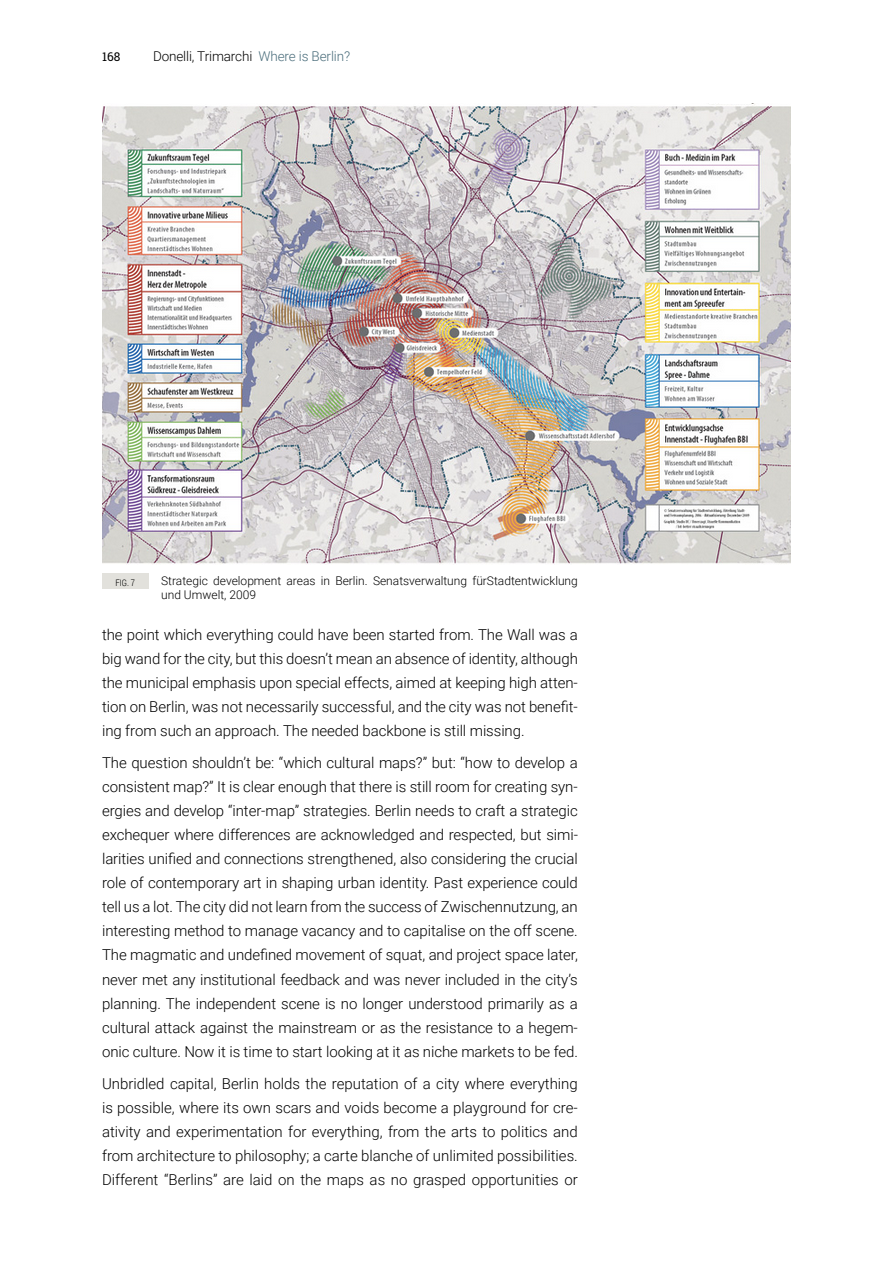
<style>
.page{position:relative;width:893px;height:1263px;background:#fff}
.page>*{position:absolute;margin:0;border:0;box-sizing:border-box;transform-origin:0 0}
.t1{font:300 15px/24px "Roboto";letter-spacing:-.005em;color:#000;text-align:justify}
.t2{font:300 13.5px "Roboto";letter-spacing:-.01em;color:#000}
.t3{font:300 12px/13.5px "Roboto";color:#000}
.t4{font:12px "Roboto Slab";color:#000}
.t5{font:300 9px "Roboto Condensed";color:#000}
.s1{color:#4a6d7b}
</style>
<div class="page">
<img style="left:102px;top:103px;width:689px;height:461px">
<div style="left:102px;top:573px;width:46px;height:16px;background:#e2e1dc"></div>
<p class="t4" style="left:102px;top:48px;width:20px">168</p>
<p class="t2" style="left:153px;top:46px;width:199px">Donelli, Trimarchi <span class="s1">Where is Berlin?</span></p>
<p class="t5" style="left:115px;top:576px;width:21px">FIG. 7</p>
<p class="t3" style="left:161px;top:574px;width:418px">Strategic development areas in Berlin. Senatsverwaltung fürStadtentwicklung und Umwelt, 2009</p>
<p class="t1" style="left:102px;top:622px;width:477px">the point which everything could have been started from. The Wall was a big wand for the city, but this doesn’t mean an absence of identity, although the municipal emphasis upon special effects, aimed at keeping high atten&shy;tion on Berlin, was not necessarily successful, and the city was not benefit&shy;ing from such an approach. The needed backbone is still missing.</p>
<p class="t1" style="left:102px;top:750px;width:477px">The question shouldn’t be: “which cultural maps?” but: “how to develop a consistent map?” It is clear enough that there is still room for creating syn&shy;ergies and develop “inter-map” strategies. Berlin needs to craft a strategic exchequer where differences are acknowledged and respected, but simi&shy;larities unified and connections strengthened, also considering the crucial role of contemporary art in shaping urban identity. Past experience could tell us a lot. The city did not learn from the success of Zwischennutzung, an interesting method to manage vacancy and to capitalise on the off scene.<br>The magmatic and undefined movement of squat, and project space later, never met any institutional feedback and was never included in the city’s planning. The independent scene is no longer understood primarily as a cultural attack against the mainstream or as the resistance to a hegem&shy;onic culture. Now it is time to start looking at it as niche markets to be fed.</p>
<p class="t1" style="left:102px;top:1071px;width:477px">Unbridled capital, Berlin holds the reputation of a city where everything is possible, where its own scars and voids become a playground for cre&shy;ativity and experimentation for everything, from the arts to politics and from architecture to philosophy; a carte blanche of unlimited possibilities.<br>Different “Berlins” are laid on the maps as no grasped opportunities or</p>
</div>
